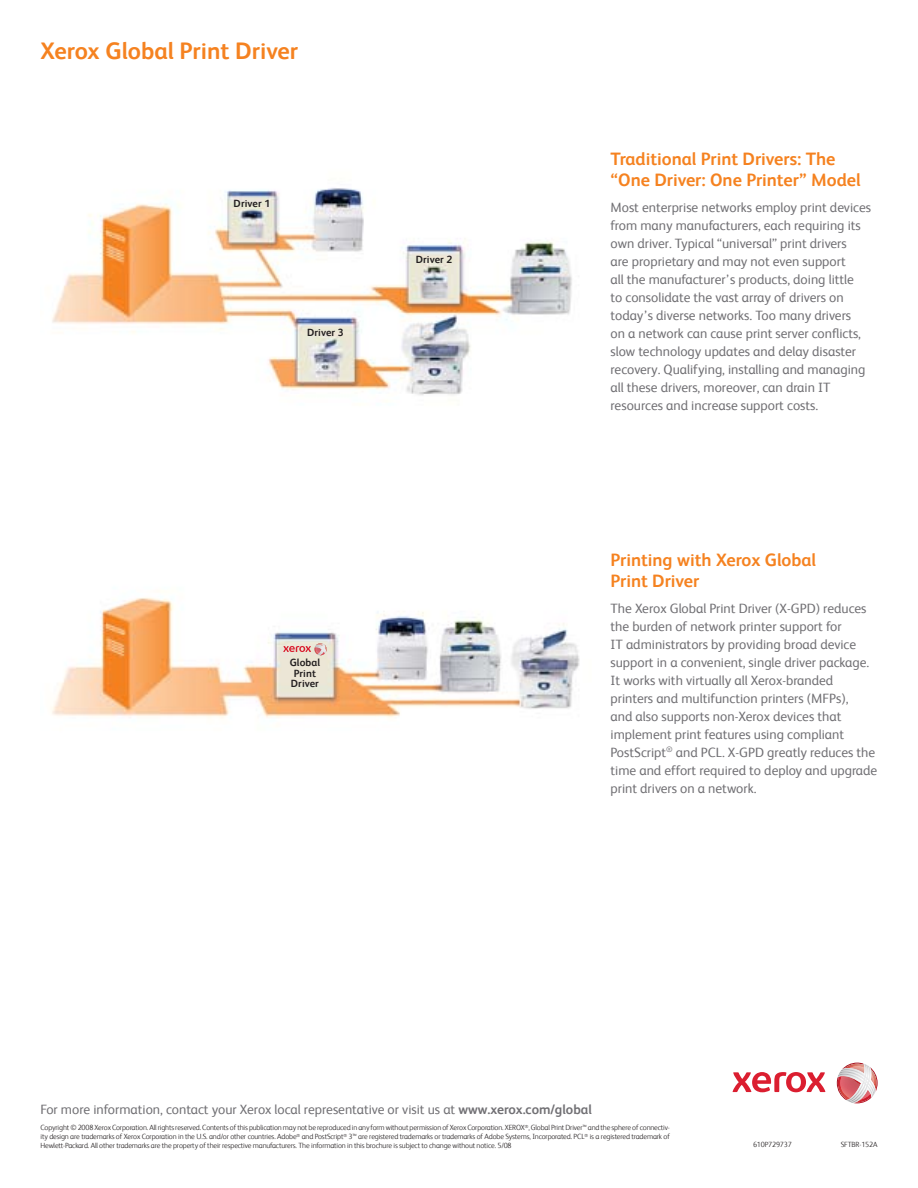
<style>
.page{position:relative;width:918px;height:1188px;background:#fff}
.page>*{position:absolute;margin:0;border:0;box-sizing:border-box;transform-origin:0 0}
.t1{font:700 24px "Xerox Sans";color:#f58220}
.t2{font:700 18px/21px "Xerox Sans";color:#f58220}
.t3{font:13.5px/18px "Xerox Sans";color:#717074}
.t4{font:700 10.5px/10.5px "Xerox Sans";letter-spacing:.01em;color:#231f20}
.t5{font:300 7.5px/9px "Xerox Sans";letter-spacing:-.02em;color:#231f20;text-align:justify}
.s1{font-weight:700}
</style>
<div class="page">
<svg style="left:733px;top:1072px;width:92px;height:20px"></svg>
<svg style="left:837px;top:1063px;width:41px;height:40px"></svg>
<img style="left:847px;top:1064px;width:21px;height:38px">
<img style="left:52px;top:188px;width:520px;height:208px">
<img style="left:51px;top:597px;width:529px;height:121px">
<svg style="left:283px;top:643px;width:44px;height:13px"></svg>
<h1 class="t1" style="left:40px;top:34px;width:259px">Xerox Global Print Driver</h1>
<p class="t4" style="left:234px;top:198px;width:38px">Driver 1</p>
<p class="t4" style="left:307px;top:327px;width:38px">Driver 3</p>
<p class="t4" style="left:416px;top:254px;width:38px">Driver 2</p>
<p class="t4" style="left:290px;top:657px;width:32px">Global<br>Print<br>Driver</p>
<h2 class="t2" style="left:610px;top:148px;width:252px">Traditional Print Drivers: The “One Driver: One Printer” Model</h2>
<p class="t3" style="left:610px;top:197px;width:262px">Most enterprise networks employ print devices from many manufacturers, each requiring its own driver. Typical “universal” print drivers<br>are proprietary and may not even support<br>all the manufacturer’s products, doing little<br>to consolidate the vast array of drivers on today’s diverse networks. Too many drivers<br>on a network can cause print server conflicts, slow technology updates and delay disaster recovery. Qualifying, installing and managing all these drivers, moreover, can drain IT resources and increase support costs.</p>
<h2 class="t2" style="left:610px;top:549px;width:207px">Printing with Xerox Global<br>Print Driver</h2>
<p class="t3" style="left:610px;top:598px;width:268px">The Xerox Global Print Driver (X-GPD) reduces the burden of network printer support for<br>IT administrators by providing broad device support in a convenient, single driver package.<br>It works with virtually all Xerox-branded printers and multifunction printers (MFPs),<br>and also supports non-Xerox devices that implement print features using compliant PostScript<sup>®</sup> and PCL. X-GPD greatly reduces the time and effort required to deploy and upgrade print drivers on a network.</p>
<p class="t3" style="left:40px;top:1099px;width:553px">For more information, contact your Xerox local representative or visit us at <span class="s1">www.xerox.com/global</span></p>
<p class="t5" style="left:40px;top:1123px;width:631px">Copyright © 2008 Xerox Corporation. All rights reserved. Contents of this publication may not be reproduced in any form without permission of Xerox Corporation. XEROX<sup>®</sup>, Global Print Driver™ and the sphere of connectiv&shy;ity design are trademarks of Xerox Corporation in the U.S. and/or other countries. Adobe<sup>®</sup> and PostScript<sup>®</sup> 3™ are registered trademarks or trademarks of Adobe Systems, Incorporated. PCL<sup>®</sup> is a registered trademark of Hewlett-Packard. All other trademarks are the property of their respective manufacturers. The information in this brochure is subject to change without notice. 5/08</p>
<p class="t5" style="left:753px;top:1140px;width:40px">610P729737</p>
<p class="t5" style="left:841px;top:1140px;width:38px">SFTBR-152A</p>
</div>
